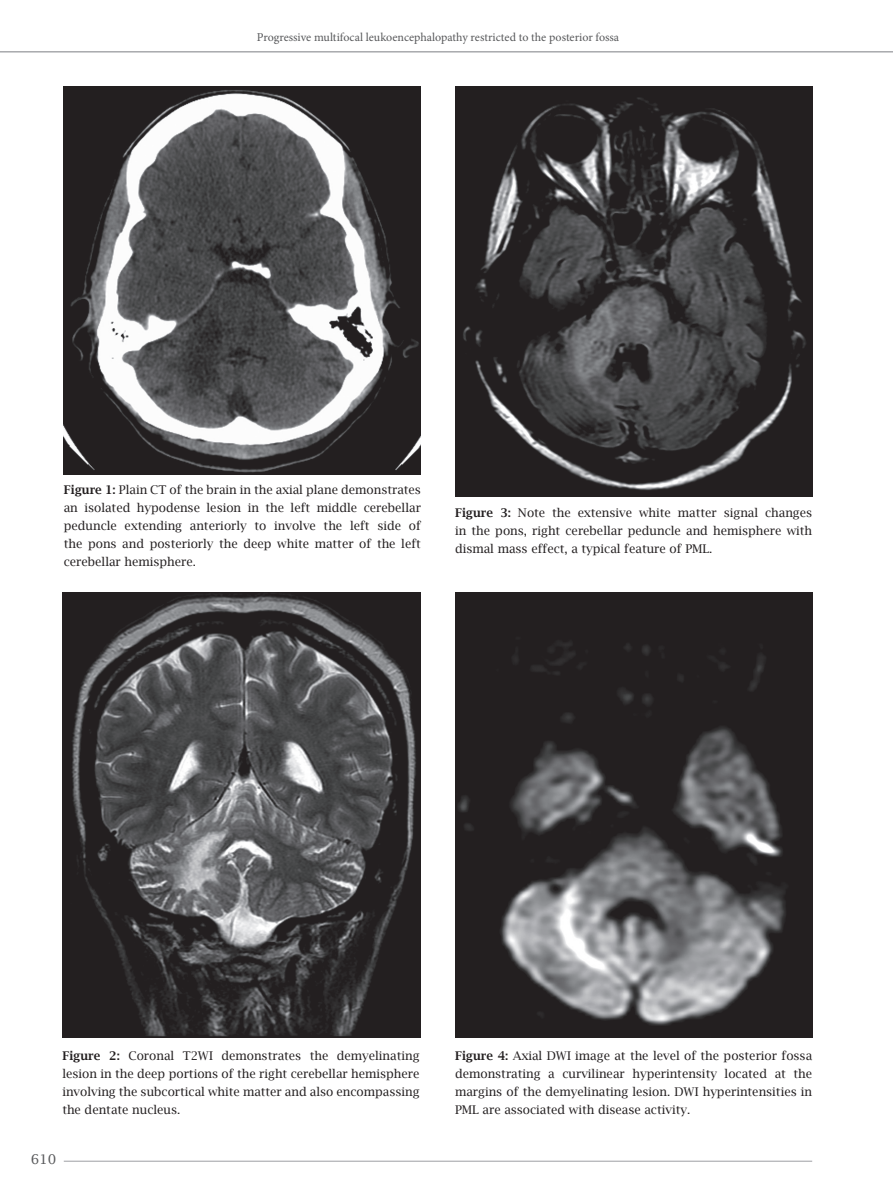
<style>
.page{position:relative;width:893px;height:1191px;background:#fff}
.page>*{position:absolute;margin:0;border:0;box-sizing:border-box;transform-origin:0 0}
.t1{font:13.5px "Lucida Fax";color:#57585a}
.t2{font:12px/18px "Lucida Bright";color:#231f20;text-align:justify}
.t3{font:12px "Minion Pro";color:#57585a}
.s1{font-weight:600}
</style>
<div class="page">
<hr style="left:64px;top:1160px;width:748px;height:1px;background:#a8a9ad">
<hr style="left:0;top:51px;width:893px;height:2px;background:#a8a9ad">
<img style="left:64px;top:86px;width:357px;height:388px">
<img style="left:62px;top:592px;width:359px;height:445px">
<img style="left:455px;top:86px;width:357px;height:410px">
<img style="left:455px;top:593px;width:357px;height:444px">
<p class="t3" style="left:257px;top:29px;width:364px">Progressive multifocal leukoencephalopathy restricted to the posterior fossa</p>
<p class="t2" style="left:64px;top:481px;width:359px"><span class="s1">Figure 1:</span> Plain CT of the brain in the axial plane demonstrates an isolated hypodense lesion in the left middle cerebellar peduncle extending anteriorly to involve the left side of the pons and posteriorly the deep white matter of the left cerebellar hemisphere.</p>
<p class="t2" style="left:455px;top:503px;width:359px"><span class="s1">Figure 3:</span> Note the extensive white matter signal changes in the pons, right cerebellar peduncle and hemisphere with dismal mass effect, a typical feature of PML.</p>
<p class="t2" style="left:62px;top:1046px;width:359px"><span class="s1">Figure 2:</span> Coronal T2WI demonstrates the demyelinating lesion in the deep portions of the right cerebellar hemisphere involving the subcortical white matter and also encompassing the dentate nucleus.</p>
<p class="t1" style="left:31px;top:1151px;width:27px">610</p>
<p class="t2" style="left:455px;top:1046px;width:359px"><span class="s1">Figure 4:</span> Axial DWI image at the level of the posterior fossa demonstrating a curvilinear hyperintensity located at the margins of the demyelinating lesion. DWI hyperintensities in PML are associated with disease activity.</p>
</div>
